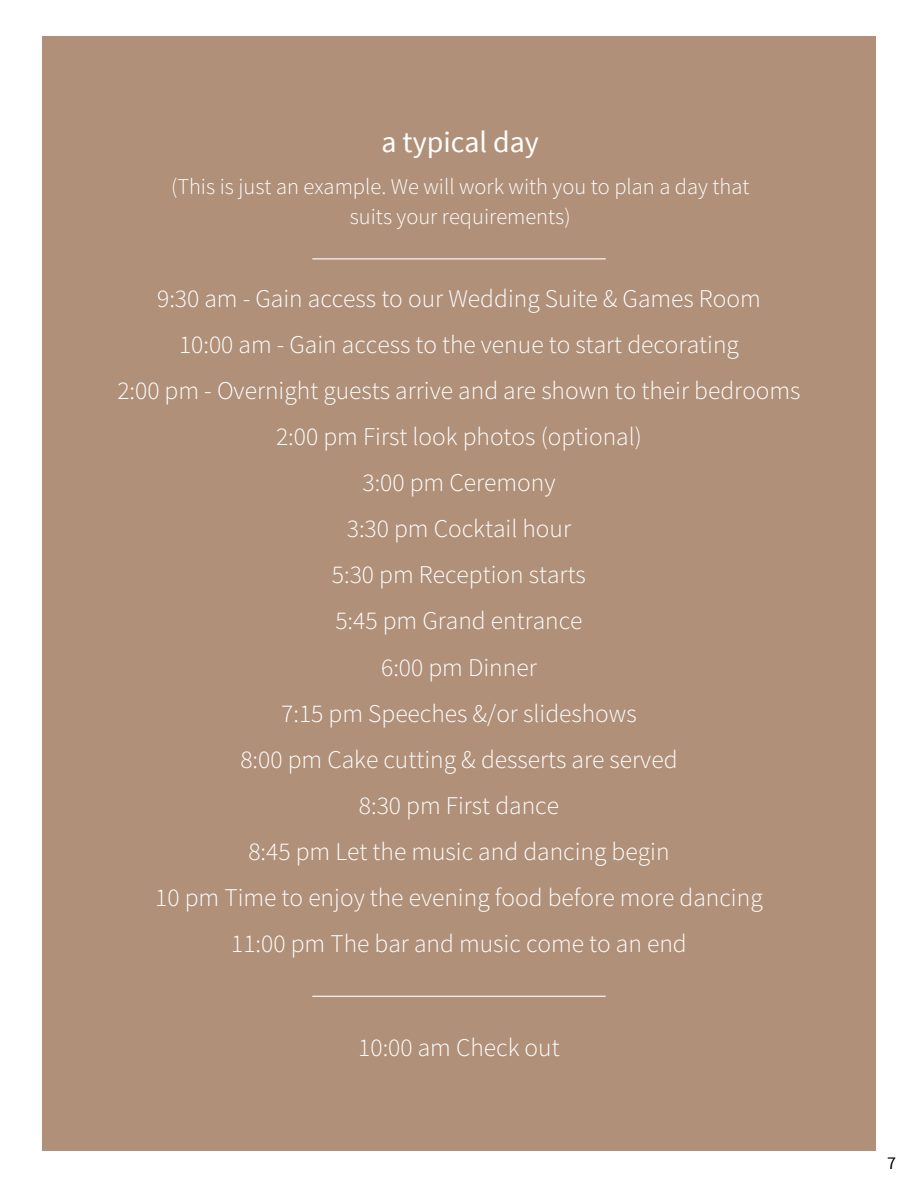
<style>
.page{position:relative;width:918px;height:1188px;background:#fff}
.page>*{position:absolute;margin:0;border:0;box-sizing:border-box;transform-origin:0 0}
.t1{font:30px "Source Sans Pro";color:#fff}
.t2{font:300 25.5px/46.2px "Source Sans Pro";color:#fff;text-align:center}
.t3{font:300 22.5px/30.3px "Source Sans Pro";color:#fff;text-align:center}
.t4{font:18px "Source Sans Pro";color:#000}
</style>
<div class="page">
<div style="left:42px;top:36px;width:834px;height:1115px;background:#b09079"></div>
<hr style="left:313px;top:258px;width:292px;height:1px;background:#fff">
<hr style="left:313px;top:996px;width:292px;height:1px;background:#fff">
<p class="t1" style="left:382px;top:122px;width:159px">a typical day</p>
<p class="t3" style="left:171px;top:171px;width:580px">(This is just an example. We will work with you to plan a day that suits your requirements)</p>
<p class="t2" style="left:117px;top:274px;width:685px">9:30 am - Gain access to our Wedding Suite &amp; Games Room<br>10:00 am - Gain access to the venue to start decorating<br>2:00 pm - Overnight guests arrive and are shown to their bedrooms 2:00 pm First look photos (optional)<br>3:00 pm Ceremony<br>3:30 pm Cocktail hour<br>5:30 pm Reception starts<br>5:45 pm Grand entrance<br>6:00 pm Dinner<br>7:15 pm Speeches &amp;/or slideshows<br>8:00 pm Cake cutting &amp; desserts are served<br>8:30 pm First dance<br>8:45 pm Let the music and dancing begin<br>10 pm Time to enjoy the evening food before more dancing<br>11:00 pm The bar and music come to an end</p>
<p class="t2" style="left:358px;top:1024px;width:203px">10:00 am Check out</p>
<p class="t4" style="left:887px;top:1151px;width:10px">7</p>
</div>
